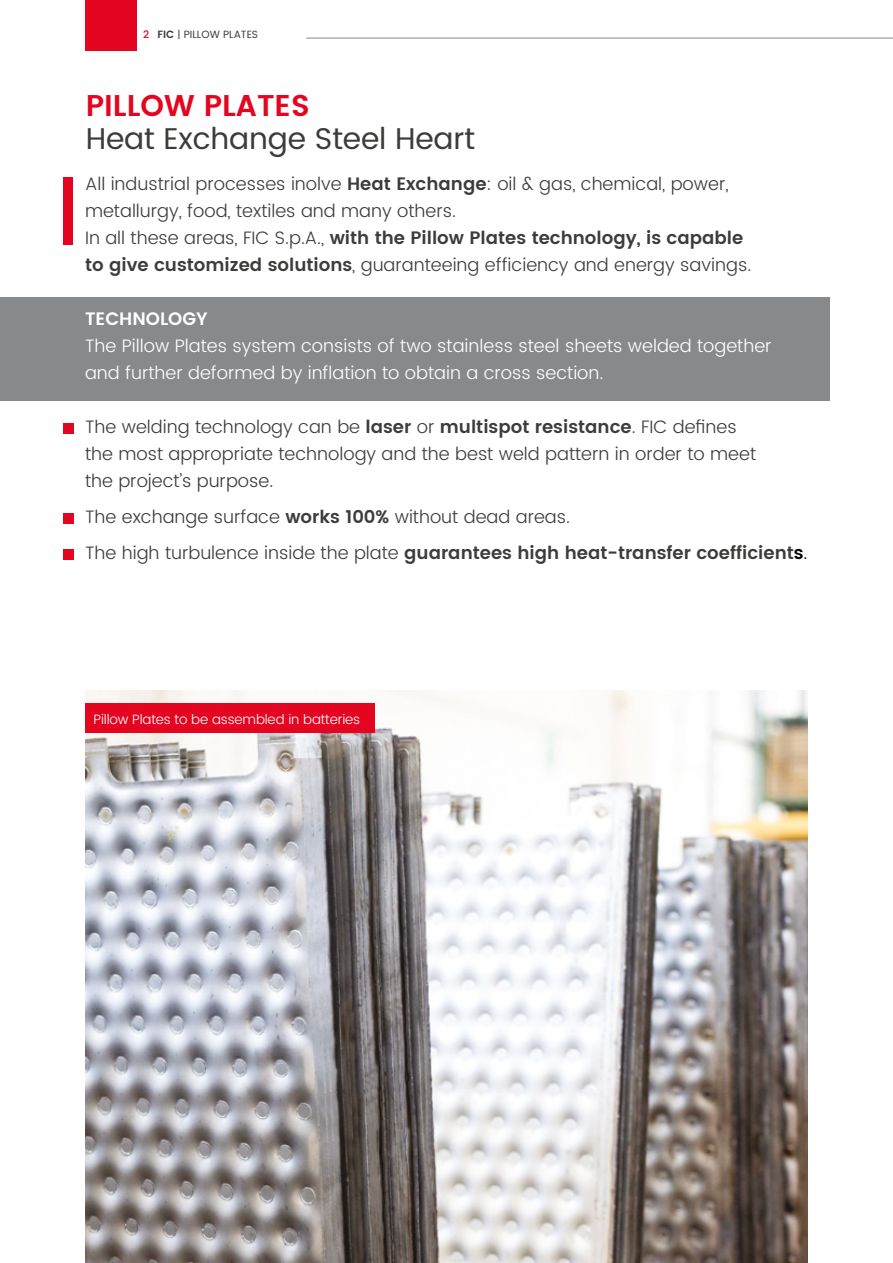
<style>
.page{position:relative;width:893px;height:1263px;background:#fff}
.page>*{position:absolute;margin:0;border:0;box-sizing:border-box;transform-origin:0 0}
.t1{font:30px "Poppins";letter-spacing:-.005em;color:#3c3c3b}
.t2{font:600 30px "Poppins";color:#e40521}
.t3{font:300 18px/27px "Poppins";color:#3c3c3b}
.t4{font:300 18px/27px "Poppins";color:#fff}
.t5{font:600 18px "Poppins";color:#fff}
.t6{font:300 13.5px "Poppins";letter-spacing:-.01em;color:#fff}
.t7{font:10.5px "Poppins";color:#3c3c3b}
.s1{font-weight:500;color:#e40521}
.s2{font-weight:600}
.s3{font-weight:600;color:#000}
.s4{color:#000}
</style>
<div class="page">
<div style="left:85px;top:0;width:51px;height:51px;background:#e40521"></div>
<hr style="left:306px;top:38px;width:587px;height:1px;background:#87898b">
<div style="left:0;top:297px;width:829px;height:104px;background:#87898b"></div>
<div style="left:66px;top:177px;width:6px;height:67px;background:#e40521"></div>
<div style="left:64px;top:177px;width:6px;height:67px;background:#e40521"></div>
<div style="left:64px;top:424px;width:10px;height:10px;background:#e40521"></div>
<div style="left:64px;top:513px;width:10px;height:10px;background:#e40521"></div>
<div style="left:64px;top:549px;width:10px;height:10px;background:#e40521"></div>
<img style="left:85px;top:691px;width:723px;height:572px">
<div style="left:85px;top:703px;width:289px;height:29px;background:#e40521"></div>
<p class="t7" style="left:143px;top:27px;width:116px"><span class="s1">2</span> <span class="s2">FIC</span> | PILLOW PLATES</p>
<h1 class="t2" style="left:86px;top:83px;width:226px">PILLOW PLATES</h1>
<h1 class="t1" style="left:86px;top:117px;width:391px">Heat Exchange Steel Heart</h1>
<p class="t3" style="left:85px;top:171px;width:668px">All industrial processes inolve <span class="s2">Heat Exchange</span>: oil &amp; gas, chemical, power, metallurgy, food, textiles and many others.<br>In all these areas, FIC S.p.A., <span class="s2">with the Pillow Plates technology, is capable to give customized solutions</span>, guaranteeing efficiency and energy savings.</p>
<p class="t5" style="left:85px;top:305px;width:124px">TECHNOLOGY</p>
<p class="t4" style="left:85px;top:333px;width:688px">The Pillow Plates system consists of two stainless steel sheets welded together and further deformed by inflation to obtain a cross section.</p>
<p class="t3" style="left:85px;top:414px;width:673px">The welding technology can be <span class="s2">laser</span> or <span class="s2">multispot resistance</span>. FIC defines the most appropriate technology and the best weld pattern in order to meet the project’s purpose.</p>
<p class="t3" style="left:85px;top:500px;width:724px;line-height:36px">The exchange surface <span class="s2">works 100%</span> without dead areas.<br>The high turbulence inside the plate <span class="s2">guarantees high heat-transfer coefficient</span><span class="s3">s</span><span class="s4">.</span></p>
<p class="t6" style="left:94px;top:710px;width:268px">Pillow Plates to be assembled in batteries</p>
</div>
